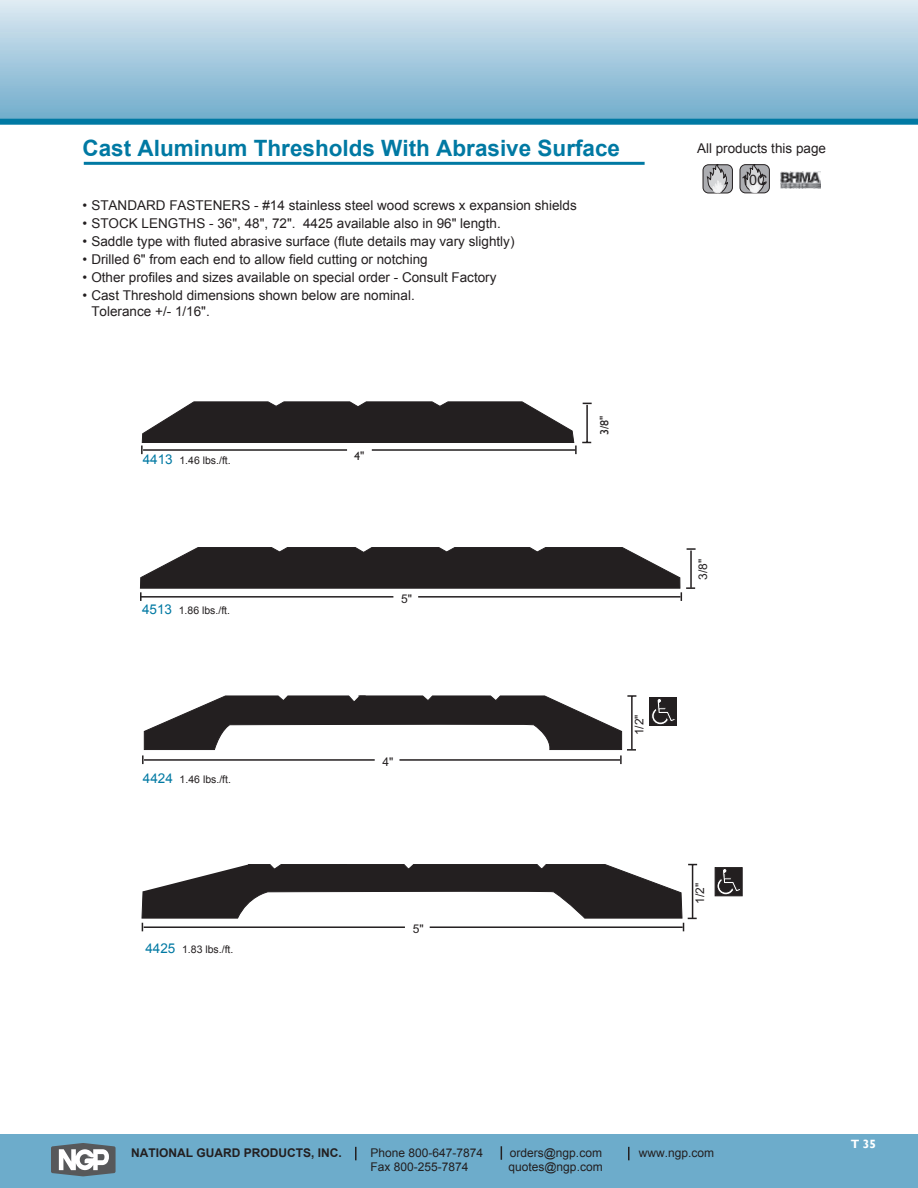
<style>
.page{position:relative;width:918px;height:1188px;background:#fff}
.page>*{position:absolute;margin:0;border:0;box-sizing:border-box;transform-origin:0 0}
.t1{font:700 22.5px "Arial";color:#0079a3}
.t2{font:14.4px "Arial";color:#231f20}
.t3{font:13.5px/16.2px "Arial";color:#231f20}
.t4{font:12px "Arial";color:#231f20}
.t5{font:700 12px "Arial";color:#231f20}
.t6{font:12px "Gill Sans";color:#231f20}
.t7{font:700 12px "Gill Sans";color:#fff}
.t8{font:10.5px "Arial";color:#231f20}
.s1{font-size:13.5px;color:#0079a3}
</style>
<div class="page">
<div style="left:0;top:1134px;width:918px;height:54px;background:#6daccb"></div>
<svg style="left:501px;top:1146px;width:1px;height:14px"></svg>
<svg style="left:355px;top:1147px;width:2px;height:13px"></svg>
<svg style="left:628px;top:1147px;width:2px;height:13px"></svg>
<div style="left:0;top:0;width:918px;height:122px;background:linear-gradient(to bottom,#dfeaf3,#6daaca)"></div>
<div style="left:0;top:119px;width:918px;height:6px;background:#0079a3"></div>
<svg style="left:51px;top:1143px;width:65px;height:33px;background:#90979b"></svg>
<svg style="left:141px;top:401px;width:451px;height:53px"></svg>
<svg style="left:140px;top:547px;width:556px;height:54px"></svg>
<svg style="left:142px;top:695px;width:494px;height:69px"></svg>
<svg style="left:142px;top:864px;width:555px;height:67px"></svg>
<div style="left:703px;top:165px;width:29px;height:28px;background:#acadb1;border-radius:6px"></div>
<div style="left:703px;top:164px;width:30px;height:29px;border:1px solid #231f20;border-radius:6px"></div>
<svg style="left:707px;top:164px;width:21px;height:29px"></svg>
<div style="left:740px;top:165px;width:29px;height:28px;background:#acadb1;border-radius:6px"></div>
<div style="left:740px;top:164px;width:30px;height:29px;border:1px solid #231f20;border-radius:6px"></div>
<svg style="left:744px;top:164px;width:21px;height:30px"></svg>
<div style="left:650px;top:698px;width:27px;height:28px;border:1px solid #231f20"></div>
<svg style="left:651px;top:698px;width:25px;height:27px"></svg>
<div style="left:715px;top:868px;width:27px;height:28px;background:#231f20;border:1px solid #231f20"></div>
<svg style="left:717px;top:868px;width:24px;height:27px"></svg>
<img style="left:781px;top:172px;width:40px;height:16px">
<hr style="left:84px;top:162px;width:561px;height:3px;background:#0079a3">
<h1 class="t1" style="left:82px;top:133px;width:539px">Cast Aluminum Thresholds With Abrasive Surface</h1>
<p class="t3" style="left:82px;top:197px;width:496px">• STANDARD FASTENERS - #14 stainless steel wood screws x expansion shields</p>
<p class="t3" style="left:82px;top:215px;width:420px">• STOCK LENGTHS - 36", 48", 72". 4425 available also in 96" length.</p>
<p class="t3" style="left:82px;top:233px;width:434px">• Saddle type with fluted abrasive surface (flute details may vary slightly)</p>
<p class="t3" style="left:82px;top:251px;width:347px">• Drilled 6" from each end to allow field cutting or notching</p>
<p class="t3" style="left:82px;top:269px;width:416px">• Other profiles and sizes available on special order - Consult Factory</p>
<p class="t3" style="left:91px;top:287px;width:325px;text-indent:-9px">• Cast Threshold dimensions shown below are nominal.<br>Tolerance +/- 1/16".</p>
<p class="t8" style="left:143px;top:454px;width:90px"><span class="s1">4413</span> 1.46 lbs./ft.</p>
<p class="t6" style="left:354px;top:449px;width:12px">4"</p>
<p class="t6" style="left:597px;top:435px;width:21px;rotate:-90deg">3/8"</p>
<p class="t8" style="left:142px;top:603px;width:90px"><span class="s1">4513</span> 1.86 lbs./ft.</p>
<p class="t8" style="left:143px;top:772px;width:90px"><span class="s1">4424</span> 1.46 lbs./ft.</p>
<p class="t4" style="left:401px;top:594px;width:12px">5"</p>
<p class="t4" style="left:383px;top:757px;width:12px">4"</p>
<p class="t4" style="left:635px;top:735px;width:22px;rotate:-90deg">1/2"</p>
<p class="t8" style="left:145px;top:942px;width:90px"><span class="s1">4425</span> 1.83 lbs./ft.</p>
<p class="t4" style="left:413px;top:924px;width:12px">5"</p>
<p class="t3" style="left:697px;top:141px;width:131px">All products this page</p>
<p class="t2" style="left:741px;top:170px;width:28px">10C</p>
<p class="t4" style="left:698px;top:580px;width:22px;rotate:-90deg">3/8"</p>
<p class="t4" style="left:695px;top:904px;width:22px;rotate:-90deg">1/2"</p>
<p class="t5" style="left:131px;top:1144px;width:212px">NATIONAL GUARD PRODUCTS, INC.</p>
<p class="t4" style="left:370px;top:1144px;width:114px">Phone 800-647-7874</p>
<p class="t4" style="left:510px;top:1144px;width:94px">orders@ngp.com</p>
<p class="t4" style="left:639px;top:1144px;width:77px">www.ngp.com</p>
<p class="t4" style="left:370px;top:1159px;width:100px">Fax 800-255-7874</p>
<p class="t4" style="left:508px;top:1159px;width:96px">quotes@ngp.com</p>
<p class="t7" style="left:851px;top:1136px;width:27px">T 35</p>
</div>
